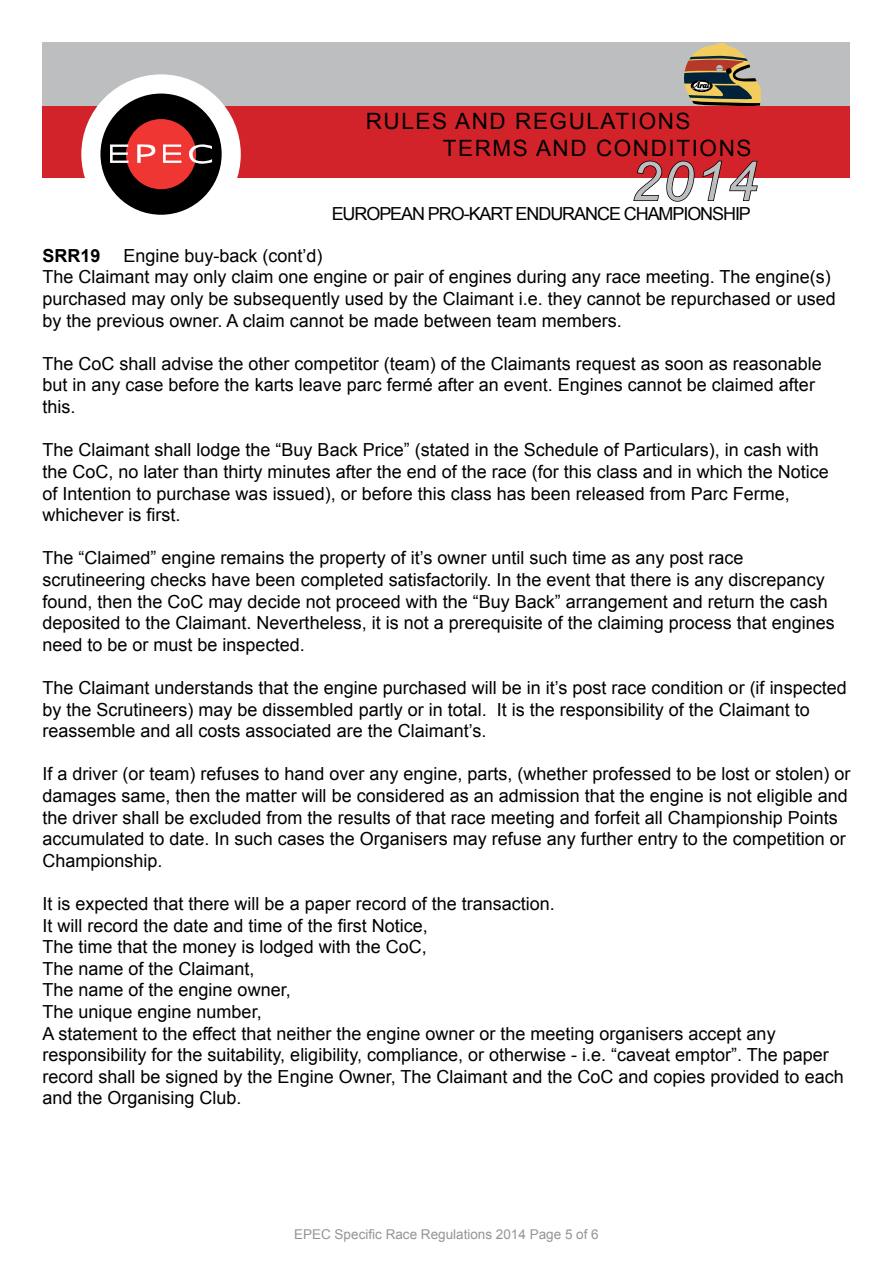
<style>
.page{position:relative;width:893px;height:1263px;background:#fff}
.page>*{position:absolute;margin:0;border:0;box-sizing:border-box;transform-origin:0 0}
.t1{font:italic 54px "Arial";color:#bcbec0}
.t2{font:22.5px/27px "Arial";letter-spacing:.07em;color:#000}
.t3{font:18px/21.6px "Arial";color:#000}
.t4{font:18px "Arial";letter-spacing:-.06em;color:#000}
.t5{font:700 18px "Arial";color:#000}
.t6{font:13.5px "Arial";color:#939598}
</style>
<div class="page">
<div style="left:43px;top:43px;width:807px;height:63px;background:#bcbec0"></div>
<div style="left:43px;top:106px;width:807px;height:72px;background:#d2232a"></div>
<div style="left:81px;top:74px;width:160px;height:160px;background:#fff;border-radius:50%"></div>
<div style="left:100px;top:94px;width:122px;height:121px;background:#000;border-radius:50%"></div>
<div style="left:126px;top:119px;width:70px;height:70px;background:#ef3632;border-radius:50%"></div>
<svg style="left:110px;top:144px;width:18px;height:19px"></svg>
<svg style="left:163px;top:144px;width:18px;height:19px"></svg>
<svg style="left:137px;top:144px;width:18px;height:19px"></svg>
<svg style="left:189px;top:144px;width:23px;height:20px"></svg>
<svg style="left:633px;top:160px;width:62px;height:42px"></svg>
<svg style="left:702px;top:160px;width:56px;height:41px"></svg>
<svg style="left:684px;top:43px;width:77px;height:63px"></svg>
<p class="t2" style="left:443px;top:108px;width:310px;text-indent:-77px">RULES AND REGULATIONS<br>TERMS AND CONDITIONS</p>
<h1 class="t1" style="left:631px;top:146px;width:128px">2014</h1>
<p class="t4" style="left:332px;top:202px;width:421px">EUROPEAN PRO-KART ENDURANCE CHAMPIONSHIP</p>
<p class="t3" style="left:43px;top:245px;width:795px;text-indent:81px">Engine buy-back (cont’d)<br>The Claimant may only claim one engine or pair of engines during any race meeting. The engine(s) purchased may only be subsequently used by the Claimant i.e. they cannot be repurchased or used by the previous owner. A claim cannot be made between team members.</p>
<p class="t3" style="left:43px;top:353px;width:781px">The CoC shall advise the other competitor (team) of the Claimants request as soon as reasonable but in any case before the karts leave parc fermé after an event. Engines cannot be claimed after this.</p>
<p class="t3" style="left:43px;top:439px;width:788px">The Claimant shall lodge the “Buy Back Price” (stated in the Schedule of Particulars), in cash with the CoC, no later than thirty minutes after the end of the race (for this class and in which the Notice of Intention to purchase was issued), or before this class has been released from Parc Ferme, whichever is first.</p>
<p class="t3" style="left:43px;top:547px;width:794px">The “Claimed” engine remains the property of it’s owner until such time as any post race scrutineering checks have been completed satisfactorily. In the event that there is any discrepancy found, then the CoC may decide not proceed with the “Buy Back” arrangement and return the cash deposited to the Claimant. Nevertheless, it is not a prerequisite of the claiming process that engines need to be or must be inspected.</p>
<p class="t3" style="left:43px;top:677px;width:806px">The Claimant understands that the engine purchased will be in it’s post race condition or (if inspected by the Scrutineers) may be dissembled partly or in total. It is the responsibility of the Claimant to reassemble and all costs associated are the Claimant’s.</p>
<p class="t3" style="left:43px;top:763px;width:809px">If a driver (or team) refuses to hand over any engine, parts, (whether professed to be lost or stolen) or damages same, then the matter will be considered as an admission that the engine is not eligible and the driver shall be excluded from the results of that race meeting and forfeit all Championship Points accumulated to date. In such cases the Organisers may refuse any further entry to the competition or Championship.</p>
<p class="t3" style="left:43px;top:893px;width:803px">It is expected that there will be a paper record of the transaction.<br>It will record the date and time of the first Notice,<br>The time that the money is lodged with the CoC,<br>The name of the Claimant,<br>The name of the engine owner,<br>The unique engine number,<br>A statement to the effect that neither the engine owner or the meeting organisers accept any responsibility for the suitability, eligibility, compliance, or otherwise - i.e. “caveat emptor”. The paper record shall be signed by the Engine Owner, The Claimant and the CoC and copies provided to each and the Organising Club.</p>
<p class="t5" style="left:43px;top:244px;width:60px">SRR19</p>
<p class="t6" style="left:294px;top:1225px;width:306px">EPEC Specific Race Regulations 2014 Page 5 of 6</p>
</div>
